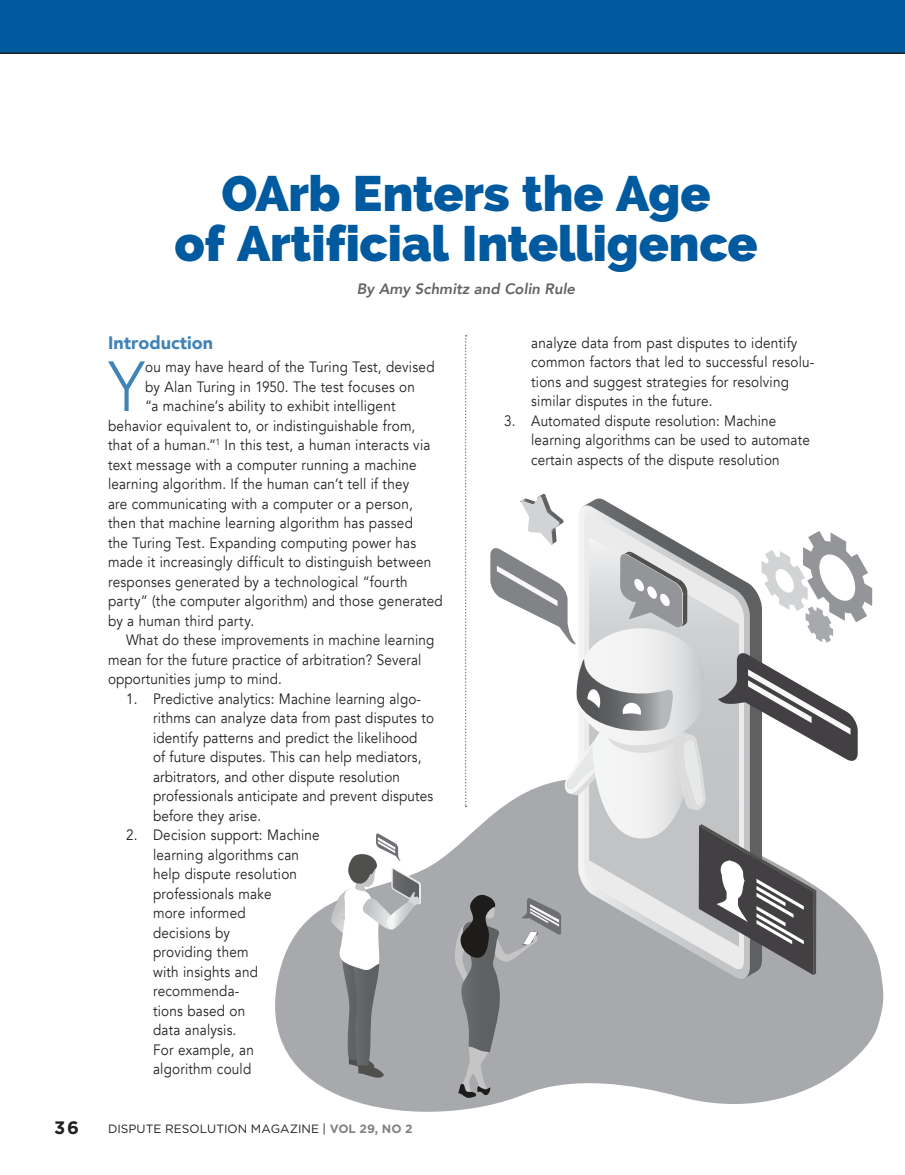
<style>
.page{position:relative;width:905px;height:1175px;background:#fff}
.page>*{position:absolute;margin:0;border:0;box-sizing:border-box;transform-origin:0 0}
.t1{font:300 70.05px "Avenir";color:#4083b7;scale:.9 1}
.t2{font:800 49.5px/49.5px "Raleway";letter-spacing:-.005em;color:#005aa0;text-align:center}
.t3{font:900 18px "Avenir";color:#4083b7}
.t4{font:700 18px "Gotham";color:#231f20}
.t5{font:15px/19.5px "Avenir";letter-spacing:.015em;color:#231f20;scale:.9 1}
.t6{font:italic 800 15px "Avenir";color:#636466}
.t7{font:12px "Gotham";color:#231f20}
.s1{font-weight:700;color:#808285}
</style>
<div class="page">
<div style="left:0;top:0;width:904px;height:53px;background:#005aa0"></div>
<hr style="left:0;top:52px;width:904px;height:2px;background:#231f20">
<svg style="left:275px;top:848px;width:609px;height:264px;fill:#a7a9ac"></svg>
<svg style="left:455px;top:335px;width:417px;height:767px"></svg>
<svg style="left:330px;top:833px;width:91px;height:249px"></svg>
<h2 class="t2" style="left:174px;top:169px;width:584px">OArb Enters the Age<br>of Artificial Intelligence</h2>
<p class="t6" style="left:357px;top:280px;width:220px">By Amy Schmitz and Colin Rule</p>
<p class="t3" style="left:108px;top:327px;width:106px">Introduction</p>
<h1 class="t1" style="left:108px;top:345px;width:42px">Y</h1>
<p class="t5" style="left:145px;top:357px;width:323px">ou may have heard of the Turing Test, devised</p>
<p class="t5" style="left:531px;top:333px;width:316px">analyze data from past disputes to identify common factors that led to successful resolu&shy;tions and suggest strategies for resolving similar disputes in the future.</p>
<p class="t5" style="left:531px;top:411px;width:311px;text-indent:-27px">3. Automated dispute resolution: Machine learning algorithms can be used to automate certain aspects of the dispute resolution</p>
<p class="t5" style="left:145px;top:377px;width:301px">by Alan Turing in 1950. The test focuses on</p>
<p class="t5" style="left:145px;top:396px;width:279px">“a machine’s ability to exhibit intelligent</p>
<p class="t5" style="left:108px;top:416px;width:343px">behavior equivalent to, or indistinguishable from,</p>
<p class="t5" style="left:108px;top:435px;width:360px">that of a human.”<sup>1</sup> In this test, a human interacts via</p>
<p class="t5" style="left:108px;top:455px;width:344px">text message with a computer running a machine</p>
<p class="t5" style="left:108px;top:474px;width:336px">learning algorithm. If the human can’t tell if they</p>
<p class="t5" style="left:108px;top:494px;width:340px">are communicating with a computer or a person,</p>
<p class="t5" style="left:108px;top:513px;width:340px">then that machine learning algorithm has passed</p>
<p class="t5" style="left:108px;top:533px;width:344px">the Turing Test. Expanding computing power has</p>
<p class="t5" style="left:108px;top:552px;width:361px">made it increasingly difficult to distinguish between</p>
<p class="t5" style="left:108px;top:572px;width:334px">responses generated by a technological “fourth</p>
<p class="t5" style="left:108px;top:591px;width:373px">party” (the computer algorithm) and those generated</p>
<p class="t5" style="left:108px;top:611px;width:164px">by a human third party.</p>
<p class="t5" style="left:126px;top:630px;width:344px">What do these improvements in machine learning</p>
<p class="t5" style="left:108px;top:650px;width:350px">mean for the future practice of arbitration? Several</p>
<p class="t5" style="left:108px;top:669px;width:195px">opportunities jump to mind.</p>
<p class="t5" style="left:153px;top:689px;width:314px;text-indent:-27px">1. Predictive analytics: Machine learning algo&shy;rithms can analyze data from past disputes to identify patterns and predict the likelihood<br>of future disputes. This can help mediators, arbitrators, and other dispute resolution professionals anticipate and prevent disputes before they arise.</p>
<p class="t5" style="left:153px;top:825px;width:187px;text-indent:-27px">2. Decision support: Machine learning algorithms can help dispute resolution professionals make<br>more informed<br>decisions by<br>providing them<br>with insights and recommenda-<br>tions based on<br>data analysis.<br>For example, an<br>algorithm could</p>
<p class="t4" style="left:54px;top:1115px;width:26px">36</p>
<p class="t7" style="left:108px;top:1121px;width:306px">DISPUTE RESOLUTION MAGAZINE | <span class="s1">VOL 29, NO 2</span></p>
</div>
